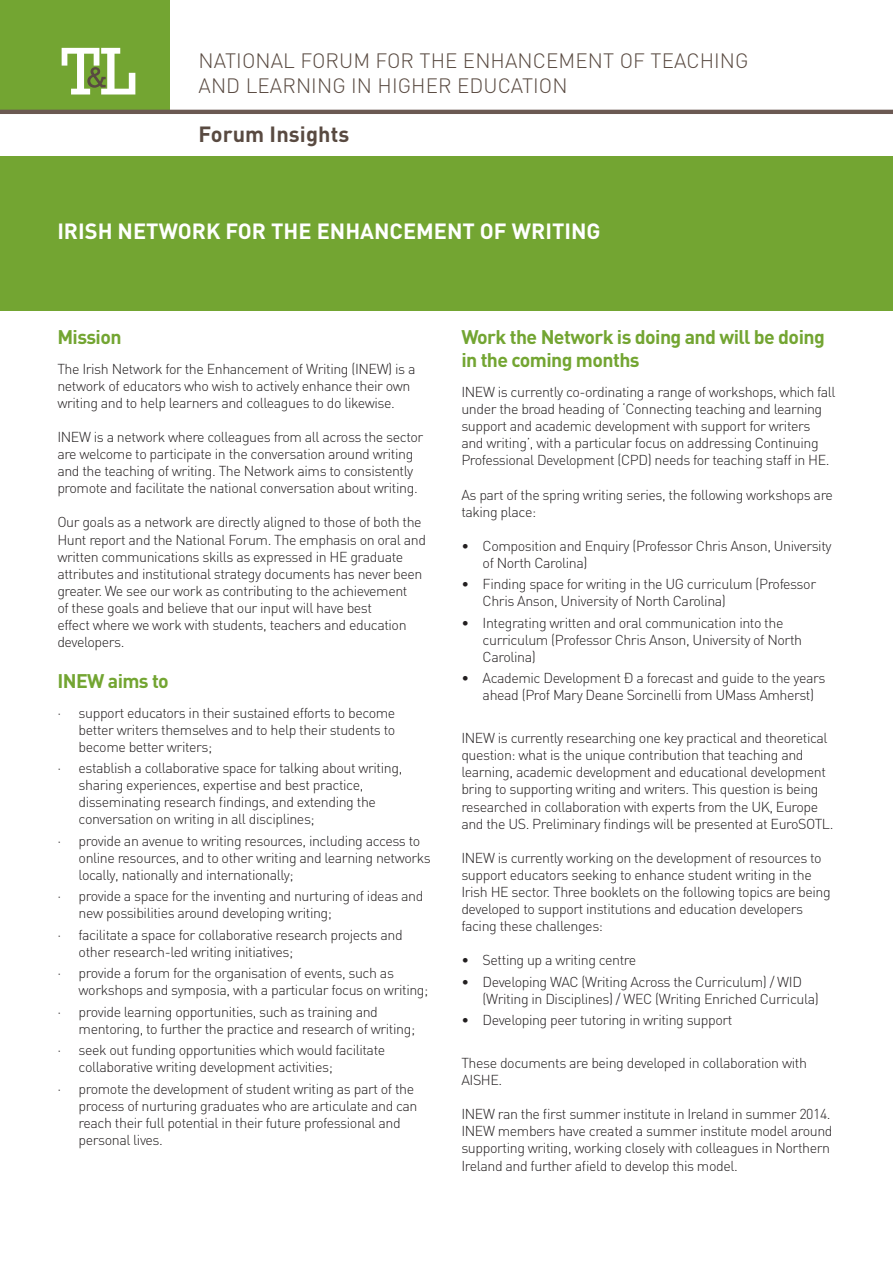
<style>
.page{position:relative;width:893px;height:1263px;background:#fff}
.page>*{position:absolute;margin:0;border:0;box-sizing:border-box;transform-origin:0 0}
.Header_1_1{font:700 21.75px "DIN";color:#fff}
.t1{font:700 21.75px "DIN";letter-spacing:.005em;color:#594a41}
.t2{font:300 20.55px/25.7px "DIN";letter-spacing:.005em;color:#594a41}
.Main_Header{font:700 19.5px/23.4px "DIN";letter-spacing:-.03em;color:#73a532}
.Body_Text{font:300 14.25px/17.1px "DIN";letter-spacing:-.03em;color:#231f20}
.Bullet_Text{font:300 14.25px/17.1px "DIN";letter-spacing:-.03em;color:#231f20}
</style>
<div class="page">
<div style="left:0;top:157px;width:893px;height:154px;background:#73a532"></div>
<div style="left:0;top:0;width:170px;height:112px;background:#73a532"></div>
<svg style="left:62px;top:48px;width:73px;height:46px"></svg>
<hr style="left:0;top:110px;width:893px;height:4px;background:#6b5952">
<p class="t2" style="left:199px;top:47px;width:551px">NATIONAL FORUM FOR THE ENHANCEMENT OF TEACHING<br>AND LEARNING IN HIGHER EDUCATION</p>
<p class="t1" style="left:199px;top:120px;width:152px">Forum Insights</p>
<p class="Header_1_1" style="left:57px;top:217px;width:545px">IRISH NETWORK FOR THE ENHANCEMENT OF WRITING</p>
<p class="Main_Header" style="left:57px;top:324px;width:66px">Mission</p>
<p class="Body_Text" style="left:57px;top:360px;width:360px">The Irish Network for the Enhancement of Writing (INEW) is a network of educators who wish to actively enhance their own writing and to help learners and colleagues to do likewise.</p>
<p class="Body_Text" style="left:57px;top:428px;width:367px">INEW is a network where colleagues from all across the sector are welcome to participate in the conversation around writing and the teaching of writing. The Network aims to consistently promote and facilitate the national conversation about writing.</p>
<p class="Body_Text" style="left:57px;top:514px;width:370px">Our goals as a network are directly aligned to those of both the Hunt report and the National Forum. The emphasis on oral and written communications skills as expressed in HE graduate attributes and institutional strategy documents has never been greater. We see our work as contributing to the achievement<br>of these goals and believe that our input will have best<br>effect where we work with students, teachers and education developers.</p>
<p class="Main_Header" style="left:57px;top:668px;width:113px">INEW aims to</p>
<p class="Bullet_Text" style="left:79px;top:704px;width:318px;text-align:justify;text-indent:-21px">· support educators in their sustained efforts to become better writers themselves and to help their students to become better writers;</p>
<p class="Bullet_Text" style="left:79px;top:759px;width:325px;text-indent:-21px">· establish a collaborative space for talking about writing, sharing experiences, expertise and best practice, disseminating research findings, and extending the conversation on writing in all disciplines;</p>
<p class="Bullet_Text" style="left:79px;top:832px;width:354px;text-indent:-21px">· provide an avenue to writing resources, including access to online resources, and to other writing and learning networks locally, nationally and internationally;</p>
<p class="Bullet_Text" style="left:79px;top:887px;width:346px;text-indent:-21px">· provide a space for the inventing and nurturing of ideas and new possibilities around developing writing;</p>
<p class="Bullet_Text" style="left:79px;top:926px;width:326px;text-indent:-21px">· facilitate a space for collaborative research projects and other research-led writing initiatives;</p>
<p class="Bullet_Text" style="left:79px;top:964px;width:351px;text-indent:-21px">· provide a forum for the organisation of events, such as workshops and symposia, with a particular focus on writing;</p>
<p class="Bullet_Text" style="left:79px;top:1003px;width:338px;text-indent:-21px">· provide learning opportunities, such as training and mentoring, to further the practice and research of writing;</p>
<p class="Bullet_Text" style="left:79px;top:1041px;width:308px;text-indent:-21px">· seek out funding opportunities which would facilitate collaborative writing development activities;</p>
<p class="Bullet_Text" style="left:79px;top:1080px;width:340px;text-indent:-21px">· promote the development of student writing as part of the process of nurturing graduates who are articulate and can reach their full potential in their future professional and personal lives.</p>
<p class="Main_Header" style="left:461px;top:324px;width:365px">Work the Network is doing and will be doing in the coming months</p>
<p class="Body_Text" style="left:461px;top:383px;width:376px">INEW is currently co-ordinating a range of workshops, which fall under the broad heading of ‘Connecting teaching and learning support and academic development with support for writers and writing’, with a particular focus on addressing Continuing Professional Development (CPD) needs for teaching staff in HE.</p>
<p class="Body_Text" style="left:461px;top:486px;width:373px">As part of the spring writing series, the following workshops are taking place:</p>
<p class="Bullet_Text" style="left:483px;top:537px;width:351px;text-indent:-21px">• Composition and Enquiry (Professor Chris Anson, University of North Carolina)</p>
<p class="Bullet_Text" style="left:483px;top:575px;width:335px;text-indent:-21px">• Finding space for writing in the UG curriculum (Professor<br>Chris Anson, University of North Carolina)</p>
<p class="Bullet_Text" style="left:483px;top:614px;width:321px;text-indent:-21px">• Integrating written and oral communication into the curriculum (Professor Chris Anson, University of North<br>Carolina)</p>
<p class="Bullet_Text" style="left:483px;top:669px;width:344px;text-indent:-21px">• Academic Development ‒ a forecast and guide to the years ahead (Prof Mary Deane Sorcinelli from UMass Amherst)</p>
<p class="Body_Text" style="left:461px;top:729px;width:374px">INEW is currently researching one key practical and theoretical question: what is the unique contribution that teaching and learning, academic development and educational development bring to supporting writing and writers. This question is being researched in collaboration with experts from the UK, Europe and the US. Preliminary findings will be presented at EuroSOTL.</p>
<p class="Body_Text" style="left:461px;top:849px;width:371px">INEW is currently working on the development of resources to support educators seeking to enhance student writing in the Irish HE sector. Three booklets on the following topics are being developed to support institutions and education developers facing these challenges:</p>
<p class="Bullet_Text" style="left:461px;top:952px;width:176px">• Setting up a writing centre</p>
<p class="Bullet_Text" style="left:483px;top:973px;width:338px;text-indent:-21px">• Developing WAC (Writing Across the Curriculum) / WID (Writing in Disciplines) / WEC (Writing Enriched Curricula)</p>
<p class="Bullet_Text" style="left:461px;top:1011px;width:273px">• Developing peer tutoring in writing support</p>
<p class="Body_Text" style="left:461px;top:1054px;width:347px">These documents are being developed in collaboration with<br>AISHE.</p>
<p class="Body_Text" style="left:461px;top:1105px;width:373px">INEW ran the first summer institute in Ireland in summer 2014.<br>INEW members have created a summer institute model around supporting writing, working closely with colleagues in Northern Ireland and further afield to develop this model.</p>
</div>
